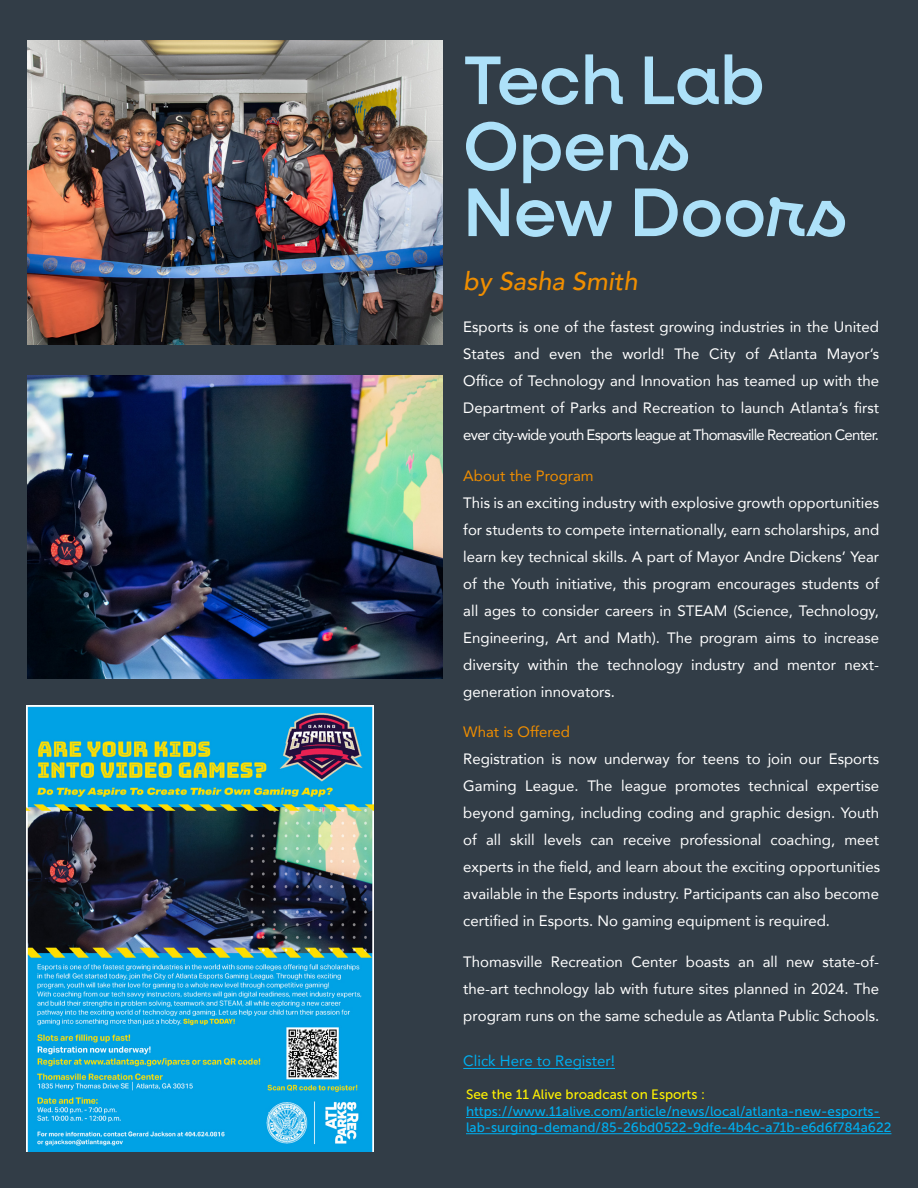
<style>
.page{position:relative;width:918px;height:1188px;background:#323d47}
.page>*{position:absolute;margin:0;border:0;box-sizing:border-box;transform-origin:0 0}
.t1{font:500 69px/66px "Neulis Cursive";color:#ade1f9}
.t2{font:italic 500 25.5px "Avenir";color:#f08e00}
.t3{font:15px/27px "Avenir";color:#fff;text-align:justify}
.t4{font:15px "Avenir";color:#00aeef}
.t5{font:13.5px/16.2px "Museo Sans 500";color:#00aeef}
.s1{color:#f08e00}
.s2{color:#fff101}
</style>
<div class="page">
<img style="left:27px;top:375px;width:415px;height:303px">
<img style="left:27px;top:41px;width:415px;height:303px">
<img style="left:27px;top:706px;width:346px;height:445px">
<hr style="left:463px;top:1068px;width:152px;height:1px;background:#00aeef">
<hr style="left:466px;top:1117px;width:414px;height:1px;background:#00aeef">
<hr style="left:466px;top:1133px;width:425px;height:1px;background:#00aeef">
<p class="t1" style="left:463px;top:44px;width:385px">Tech Lab<br>Opens<br>New Doors</p>
<p class="t2" style="left:463px;top:266px;width:176px">by Sasha Smith</p>
<p class="t3" style="left:463px;top:313px;width:417px">Esports is one of the fastest growing industries in the United States and even the world! The City of Atlanta Mayor’s Office of Technology and Innovation has teamed up with the Department of Parks and Recreation to launch Atlanta’s first ever city-wide youth Esports league at Thomasville Recreation Center.</p>
<p class="t3" style="left:463px;top:461px;width:417px;text-align:left"><span class="s1">About the Program<br></span>This is an exciting industry with explosive growth opportunities for students to compete internationally, earn scholarships, and learn key technical skills. A part of Mayor Andre Dickens’ Year of the Youth initiative, this program encourages students of all ages to consider careers in STEAM (Science, Technology, Engineering, Art and Math). The program aims to increase diversity within the technology industry and mentor next&shy;generation innovators.</p>
<p class="t3" style="left:463px;top:718px;width:418px;text-align:left"><span class="s1">What is Offered<br></span>Registration is now underway for teens to join our Esports Gaming League. The league promotes technical expertise beyond gaming, including coding and graphic design. Youth of all skill levels can receive professional coaching, meet experts in the field, and learn about the exciting opportunities available in the Esports industry. Participants can also become certified in Esports. No gaming equipment is required.</p>
<p class="t3" style="left:463px;top:947px;width:417px">Thomasville Recreation Center boasts an all new state-of&shy;the-art technology lab with future sites planned in 2024. The program runs on the same schedule as Atlanta Public Schools.</p>
<p class="t4" style="left:463px;top:1049px;width:153px">Click Here to Register!</p>
<p class="t5" style="left:466px;top:1087px;width:427px"><span class="s2">See the 11 Alive broadcast on Esports : </span>https://www.11alive.com/article/news/local/atlanta-new-esports&shy;lab-surging-demand/85-26bd0522-9dfe-4b4c-a71b-e6d6f784a622</p>
</div>
